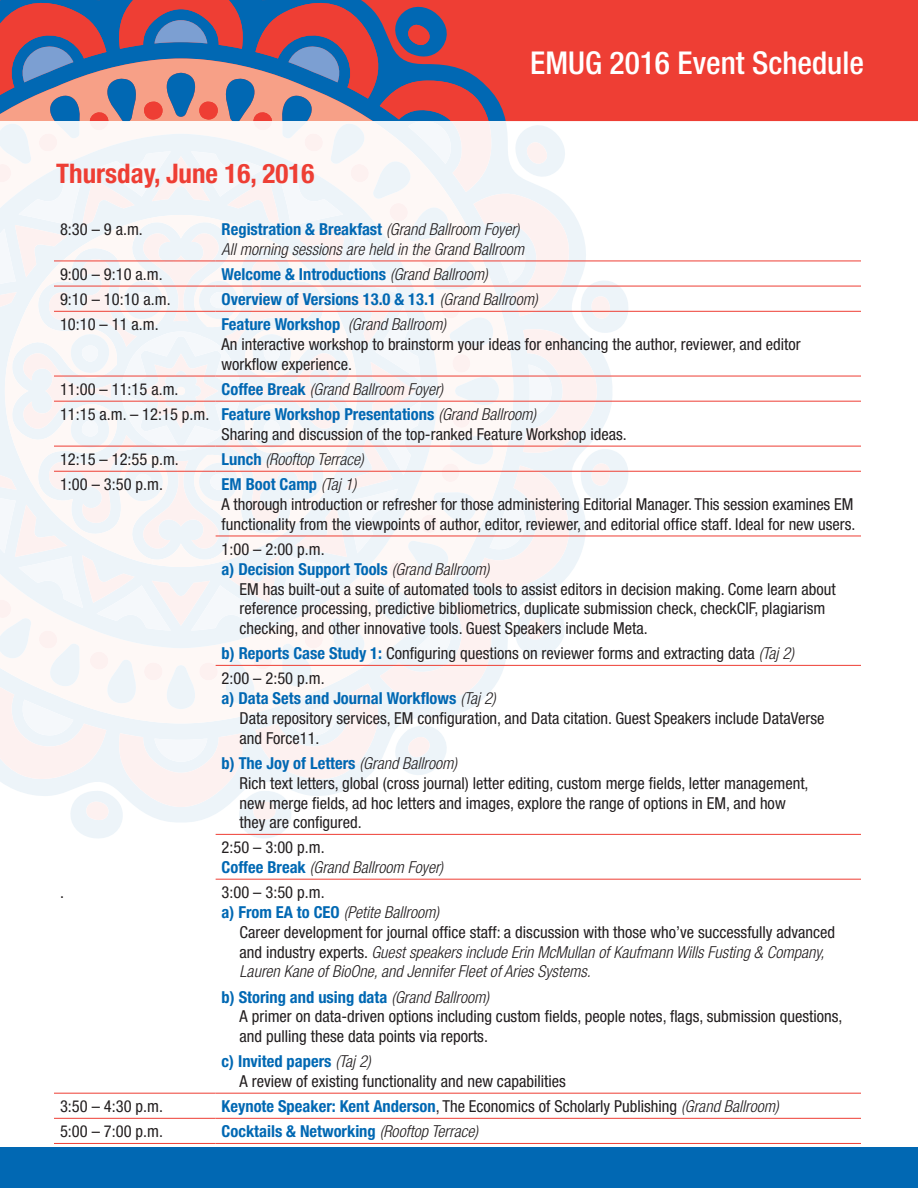
<style>
.page{position:relative;width:918px;height:1188px;background:#fff}
.page>*{position:absolute;margin:0;border:0;box-sizing:border-box;transform-origin:0 0}
.t1{font:500 condensed 31.5px "Helvetica Neue";color:#fff}
.t2{font:700 condensed 27px "Helvetica Neue";color:#ee3e34}
.t3{font:condensed 16.5px/19.8px "Helvetica Neue";color:#231f20}
.t4{font:italic 300 condensed 16.5px/19.8px "Helvetica Neue";color:#231f20}
.t5{font:700 condensed 16.5px/25.2px "Helvetica Neue";color:#0168b3}
.s1{font-weight:700;font-style:normal;color:#0168b3}
.s2{font-weight:300;font-style:italic;color:#231f20}
.s3{font-weight:700;color:#0168b3}
.s4{font-weight:300;font-style:italic}
.s5{font-weight:400;color:#231f20}
.s6{font-weight:400;font-style:normal}
</style>
<div class="page">
<div style="left:0;top:0;width:918px;height:122px;background:#ee3e34"></div>
<svg style="left:0;top:0;width:628px;height:122px"></svg>
<div style="left:0;top:122px;width:918px;height:735px;background:linear-gradient(to right,#f2f2f5,#fff)"></div>
<div style="left:0;top:1148px;width:918px;height:40px;background:#0168b3"></div>
<hr style="left:54px;top:261px;width:162px;height:1px;background:#ee3e34">
<hr style="left:216px;top:261px;width:645px;height:1px;background:#ee3e34">
<hr style="left:54px;top:286px;width:162px;height:1px;background:#ee3e34">
<hr style="left:216px;top:286px;width:645px;height:1px;background:#ee3e34">
<hr style="left:54px;top:311px;width:162px;height:1px;background:#ee3e34">
<hr style="left:216px;top:311px;width:645px;height:1px;background:#ee3e34">
<hr style="left:54px;top:376px;width:162px;height:1px;background:#ee3e34">
<hr style="left:216px;top:376px;width:645px;height:1px;background:#ee3e34">
<hr style="left:54px;top:401px;width:162px;height:1px;background:#ee3e34">
<hr style="left:216px;top:401px;width:645px;height:1px;background:#ee3e34">
<hr style="left:54px;top:446px;width:162px;height:1px;background:#ee3e34">
<hr style="left:216px;top:446px;width:645px;height:1px;background:#ee3e34">
<hr style="left:54px;top:471px;width:162px;height:1px;background:#ee3e34">
<hr style="left:216px;top:471px;width:645px;height:1px;background:#ee3e34">
<hr style="left:216px;top:536px;width:645px;height:1px;background:#ee3e34">
<hr style="left:216px;top:665px;width:645px;height:1px;background:#ee3e34">
<hr style="left:216px;top:834px;width:645px;height:1px;background:#ee3e34">
<hr style="left:216px;top:879px;width:645px;height:1px;background:#ee3e34">
<hr style="left:54px;top:1093px;width:162px;height:1px;background:#ee3e34">
<hr style="left:216px;top:1093px;width:645px;height:1px;background:#ee3e34">
<hr style="left:54px;top:1118px;width:162px;height:1px;background:#ee3e34">
<hr style="left:216px;top:1118px;width:645px;height:1px;background:#ee3e34">
<hr style="left:54px;top:1143px;width:162px;height:1px;background:#ee3e34">
<hr style="left:216px;top:1143px;width:645px;height:1px;background:#ee3e34">
<h2 class="t2" style="left:56px;top:157px;width:260px">Thursday, June 16, 2016</h2>
<h1 class="t1" style="left:530px;top:44px;width:335px">EMUG 2016 Event Schedule</h1>
<p class="t3" style="left:60px;top:219px;width:84px">8:30 – 9 a.m.</p>
<p class="t4" style="left:222px;top:219px;width:304px"><span class="s1">Registration &amp; Breakfast</span> (Grand Ballroom Foyer)<br>All morning sessions are held in the Grand Ballroom</p>
<p class="t3" style="left:60px;top:264px;width:104px">9:00 – 9:10 a.m.</p>
<p class="t5" style="left:222px;top:261px;width:268px">Welcome &amp; Introductions <span class="s2">(Grand Ballroom)</span></p>
<p class="t3" style="left:60px;top:289px;width:112px">9:10 – 10:10 a.m.</p>
<p class="t5" style="left:222px;top:287px;width:318px">Overview of Versions 13.0 &amp; 13.1 <span class="s2">(Grand Ballroom)</span></p>
<p class="t3" style="left:60px;top:314px;width:100px">10:10 – 11 a.m.</p>
<p class="t3" style="left:222px;top:315px;width:581px"><span class="s3">Feature Workshop</span> <span class="s4">(Grand Ballroom)<br></span>An interactive workshop to brainstorm your ideas for enhancing the author, reviewer, and editor workflow experience.</p>
<p class="t3" style="left:60px;top:379px;width:120px">11:00 – 11:15 a.m.</p>
<p class="t5" style="left:60px;top:376px;width:478px;text-indent:162px">Coffee Break <span class="s2">(Grand Ballroom Foyer)<br></span><span class="s5">11:15 a.m. – 12:15 p.m.</span> Feature Workshop Presentations <span class="s2">(Grand Ballroom)</span></p>
<p class="t3" style="left:222px;top:424px;width:407px">Sharing and discussion of the top-ranked Feature Workshop ideas.</p>
<p class="t3" style="left:60px;top:449px;width:120px">12:15 – 12:55 p.m.</p>
<p class="t4" style="left:222px;top:449px;width:144px"><span class="s1">Lunch</span> (Rooftop Terrace)</p>
<p class="t3" style="left:60px;top:474px;width:105px">1:00 – 3:50 p.m.</p>
<p class="t3" style="left:222px;top:474px;width:635px"><span class="s3">EM Boot Camp</span> <span class="s4">(Taj 1)<br></span>A thorough introduction or refresher for those administering Editorial Manager. This session examines EM functionality from the viewpoints of author, editor, reviewer, and editorial office staff. Ideal for new users.</p>
<p class="t3" style="left:222px;top:539px;width:105px">1:00 – 2:00 p.m.</p>
<p class="t5" style="left:222px;top:556px;width:269px">a) Decision Support Tools <span class="s2">(Grand Ballroom)</span></p>
<p class="t3" style="left:240px;top:579px;width:598px">EM has built-out a suite of automated tools to assist editors in decision making. Come learn about</p>
<p class="t3" style="left:240px;top:598px;width:587px">reference processing, predictive bibliometrics, duplicate submission check, checkCIF, plagiarism</p>
<p class="t3" style="left:240px;top:618px;width:410px">checking, and other innovative tools. Guest Speakers include Meta.</p>
<p class="t3" style="left:222px;top:641px;width:574px;line-height:25px"><span class="s3">b) Reports Case Study 1:</span> Configuring questions on reviewer forms and extracting data <span class="s4">(Taj 2)<br></span>2:00 – 2:50 p.m.</p>
<p class="t3" style="left:240px;top:688px;width:586px;text-indent:-18px"><span class="s3">a) Data Sets and Journal Workflows</span> <span class="s4">(Taj 2)<br></span>Data repository services, EM configuration, and Data citation. Guest Speakers include DataVerse and Force11.</p>
<p class="t3" style="left:240px;top:753px;width:570px;text-indent:-18px"><span class="s3">b) The Joy of Letters</span> <span class="s4">(Grand Ballroom)<br></span>Rich text letters, global (cross journal) letter editing, custom merge fields, letter management, new merge fields, ad hoc letters and images, explore the range of options in EM, and how they are configured.</p>
<p class="t4" style="left:222px;top:837px;width:223px"><span class="s6">2:50 – 3:00 p.m.<br></span><span class="s1">Coffee Break</span> (Grand Ballroom Foyer)</p>
<p class="t3" style="left:60px;top:882px;width:5px">.</p>
<p class="t3" style="left:222px;top:882px;width:105px">3:00 – 3:50 p.m.</p>
<p class="t4" style="left:222px;top:902px;width:219px"><span class="s1">a) From EA to CEO</span> (Petite Ballroom)</p>
<p class="t3" style="left:240px;top:922px;width:597px">Career development for journal office staff: a discussion with those who’ve successfully advanced</p>
<p class="t4" style="left:240px;top:942px;width:586px"><span class="s6">and industry experts.</span> Guest speakers include Erin McMullan of Kaufmann Wills Fusting &amp; Company,</p>
<p class="t4" style="left:240px;top:961px;width:353px">Lauren Kane of BioOne, and Jennifer Fleet of Aries Systems.</p>
<p class="t3" style="left:240px;top:987px;width:604px;text-indent:-18px"><span class="s3">b) Storing and using data</span> <span class="s4">(Grand Ballroom)<br></span>A primer on data-driven options including custom fields, people notes, flags, submission questions, and pulling these data points via reports.</p>
<p class="t3" style="left:240px;top:1051px;width:328px;text-indent:-18px"><span class="s3">c) Invited papers</span> <span class="s4">(Taj 2)<br></span>A review of existing functionality and new capabilities</p>
<p class="t3" style="left:60px;top:1096px;width:105px">3:50 – 4:30 p.m.</p>
<p class="t3" style="left:222px;top:1096px;width:559px"><span class="s3">Keynote Speaker: Kent Anderson</span>, The Economics of Scholarly Publishing <span class="s4">(Grand Ballroom)</span></p>
<p class="t3" style="left:60px;top:1121px;width:105px">5:00 – 7:00 p.m.</p>
<p class="t5" style="left:222px;top:1119px;width:258px">Cocktails &amp; Networking <span class="s2">(Rooftop Terrace)</span></p>
</div>
